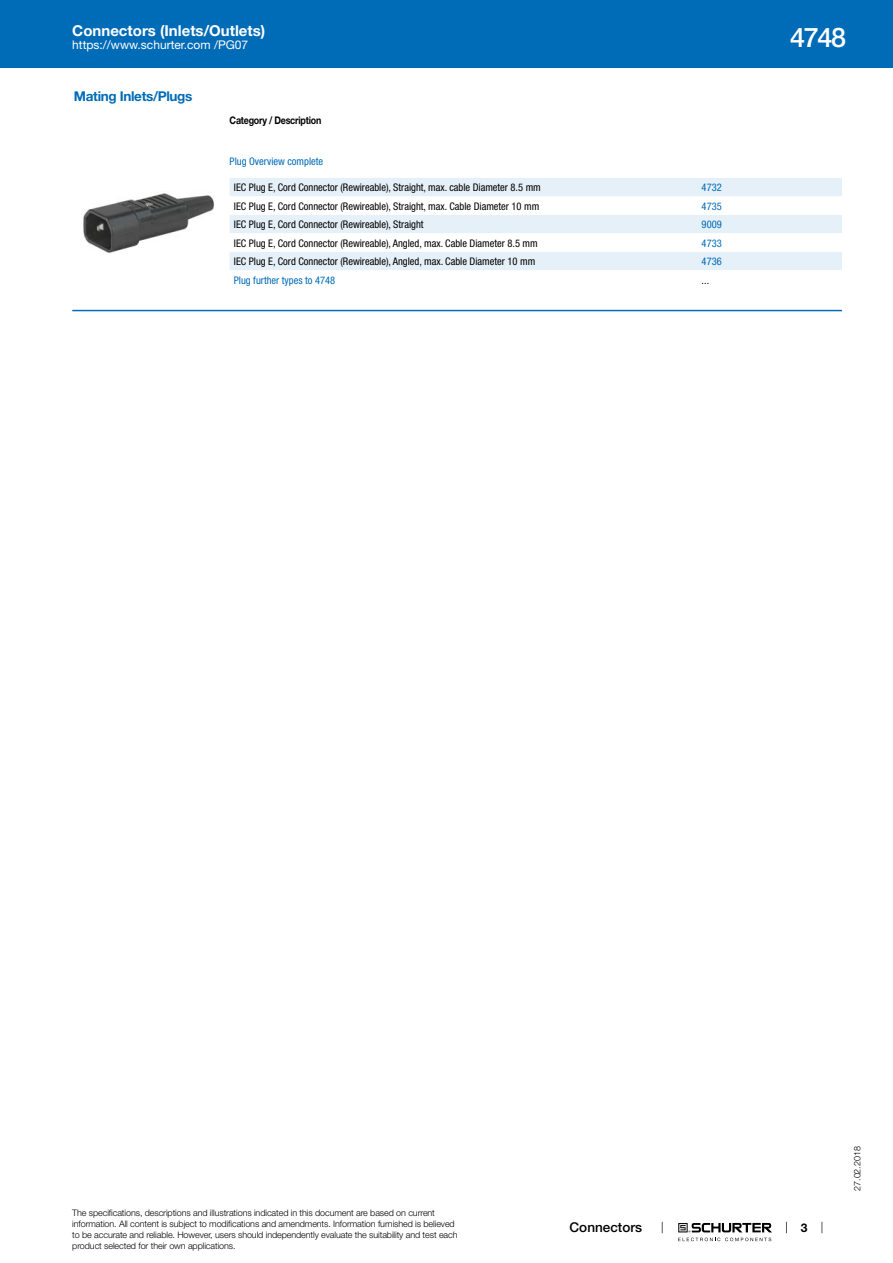
<style>
.page{position:relative;width:893px;height:1263px;background:#fff}
.page>*{position:absolute;margin:0;border:0;box-sizing:border-box;transform-origin:0 0}
.t1{font:500 27px "Helvetica Neue LT";color:#fff}
.t2{font:700 15px "Helvetica Neue LT";color:#fff}
.t3{font:700 13.5px "Helvetica Neue LT";letter-spacing:-.025em;color:#006bb6}
.t4{font:500 13.5px "Helvetica Neue LT";color:#000}
.t5{font:12px "Helvetica Neue LT";color:#fff}
.t6{font:700 12px "Helvetica Neue LT";color:#000}
.t7{font:condensed 10.5px "Helvetica Neue LT";color:#000}
.t8{font:condensed 10.5px "Helvetica Neue LT";color:#006bb6}
.t9{font:700 10.5px "Helvetica Neue LT";letter-spacing:-.025em;color:#000;scale:.85 1}
.t10{font:300 9px/10.8px "Helvetica Neue LT";letter-spacing:-.01em;color:#000}
</style>
<div class="page">
<svg style="left:678px;top:1223px;width:94px;height:18px"></svg>
<div style="left:0;top:0;width:893px;height:68px;background:#006bb6"></div>
<img style="left:83px;top:193px;width:131px;height:60px">
<div style="left:230px;top:178px;width:612px;height:18px;background:#e6f0f8"></div>
<svg style="left:230px;top:215px;width:612px;height:55px;fill:#e6f0f8"></svg>
<hr style="left:72px;top:310px;width:770px;height:1px;background:#006bb6">
<h2 class="t2" style="left:72px;top:21px;width:195px">Connectors (Inlets/Outlets)</h2>
<h3 class="t5" style="left:72px;top:38px;width:178px">https://www.schurter.com /PG07</h3>
<h3 class="t3" style="left:74px;top:88px;width:120px">Mating Inlets/Plugs</h3>
<p class="t9" style="left:230px;top:114px;width:109px">Category / Description</p>
<p class="t8" style="left:230px;top:155px;width:95px">Plug Overview complete</p>
<p class="t7" style="left:234px;top:181px;width:308px">IEC Plug E, Cord Connector (Rewireable), Straight, max. cable Diameter 8.5 mm</p>
<p class="t8" style="left:702px;top:181px;width:22px">4732</p>
<p class="t7" style="left:234px;top:200px;width:307px">IEC Plug E, Cord Connector (Rewireable), Straight, max. Cable Diameter 10 mm</p>
<p class="t8" style="left:702px;top:200px;width:22px">4735</p>
<p class="t7" style="left:234px;top:218px;width:191px">IEC Plug E, Cord Connector (Rewireable), Straight</p>
<p class="t8" style="left:702px;top:218px;width:22px">9009</p>
<p class="t7" style="left:234px;top:237px;width:305px">IEC Plug E, Cord Connector (Rewireable), Angled, max. Cable Diameter 8.5 mm</p>
<p class="t8" style="left:702px;top:237px;width:22px">4733</p>
<p class="t7" style="left:234px;top:255px;width:303px">IEC Plug E, Cord Connector (Rewireable), Angled, max. Cable Diameter 10 mm</p>
<p class="t8" style="left:702px;top:255px;width:22px">4736</p>
<p class="t8" style="left:234px;top:274px;width:103px">Plug further types to 4748</p>
<p class="t7" style="left:702px;top:274px;width:9px">...</p>
<h1 class="t1" style="left:790px;top:21px;width:57px">4748</h1>
<p class="t10" style="left:72px;top:1207px;width:387px">The specifications, descriptions and illustrations indicated in this document are based on current information. All content is subject to modifications and amendments. Information furnished is believed to be accurate and reliable. However, users should independently evaluate the suitability and test each product selected for their own applications.</p>
<h3 class="t4" style="left:570px;top:1219px;width:74px">Connectors</h3>
<h3 class="t6" style="left:801px;top:1220px;width:8px">3</h3>
<p class="t10" style="left:852px;top:1191px;width:46px;rotate:-90deg">27.02.2018</p>
</div>
